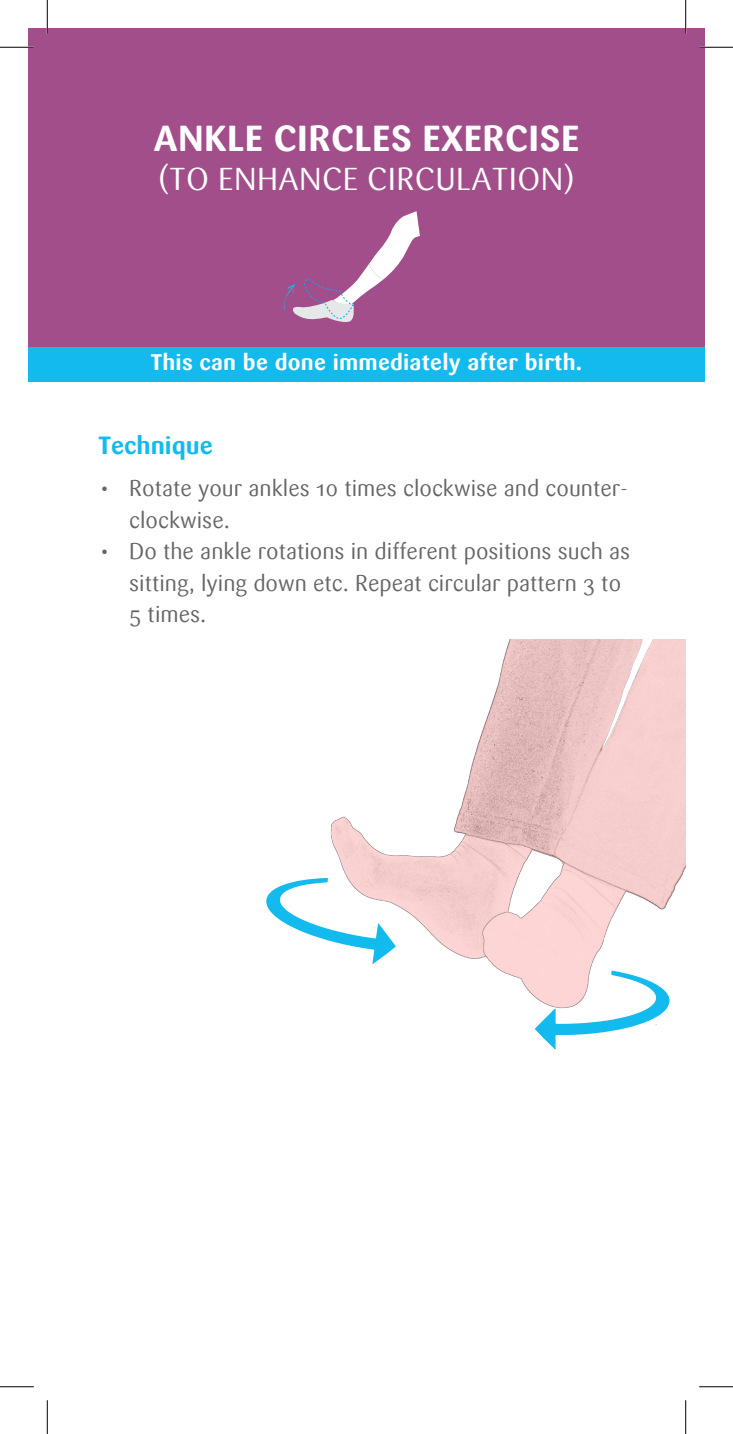
<style>
.page{position:relative;width:733px;height:1434px;background:#fff}
.page>*{position:absolute;margin:0;border:0;box-sizing:border-box;transform-origin:0 0}
.t1{font:700 36px "Sari";letter-spacing:.015em;color:#fff}
.t2{font:31.5px "Sari";letter-spacing:.015em;color:#fff}
.t3{font:700 24.75px "Sari";color:#12baee}
.t4{font:22.5px "Sari";color:#656568}
.t5{font:700 22.5px "Sari";letter-spacing:.01em;color:#fff}
</style>
<div class="page">
<div style="left:28px;top:28px;width:676px;height:319px;background:#a24e8b"></div>
<div style="left:28px;top:347px;width:676px;height:34px;background:#12baee"></div>
<svg style="left:284px;top:211px;width:136px;height:111px"></svg>
<svg style="left:545px;top:1040px;width:11px;height:9px"></svg>
<svg style="left:266px;top:879px;width:42px;height:55px"></svg>
<img style="left:308px;top:639px;width:377px;height:401px">
<hr style="left:684px;top:0;width:2px;height:34px;background:#fff">
<hr style="left:0;top:47px;width:34px;height:1px;background:#000">
<hr style="left:699px;top:47px;width:33px;height:1px;background:#000">
<hr style="left:0;top:1386px;width:34px;height:1px;background:#000">
<hr style="left:699px;top:1386px;width:33px;height:1px;background:#000">
<hr style="left:47px;top:0;width:1px;height:34px;background:#000">
<hr style="left:47px;top:1400px;width:1px;height:34px;background:#000">
<hr style="left:685px;top:0;width:1px;height:34px;background:#000">
<hr style="left:685px;top:1400px;width:1px;height:34px;background:#000">
<p class="t1" style="left:154px;top:117px;width:427px">ANKLE CIRCLES EXERCISE</p>
<p class="t2" style="left:158px;top:160px;width:418px">(TO ENHANCE CIRCULATION)</p>
<p class="t5" style="left:151px;top:348px;width:433px">This can be done immediately after birth.</p>
<p class="t3" style="left:98px;top:430px;width:116px">Technique</p>
<p class="t4" style="left:98px;top:475px;width:530px">• Rotate your ankles 10 times clockwise and counter-</p>
<p class="t4" style="left:129px;top:507px;width:102px">clockwise.</p>
<p class="t4" style="left:98px;top:538px;width:533px">• Do the ankle rotations in different positions such as</p>
<p class="t4" style="left:129px;top:570px;width:493px">sitting, lying down etc. Repeat circular pattern 3 to</p>
<p class="t4" style="left:129px;top:601px;width:79px">5 times.</p>
</div>
